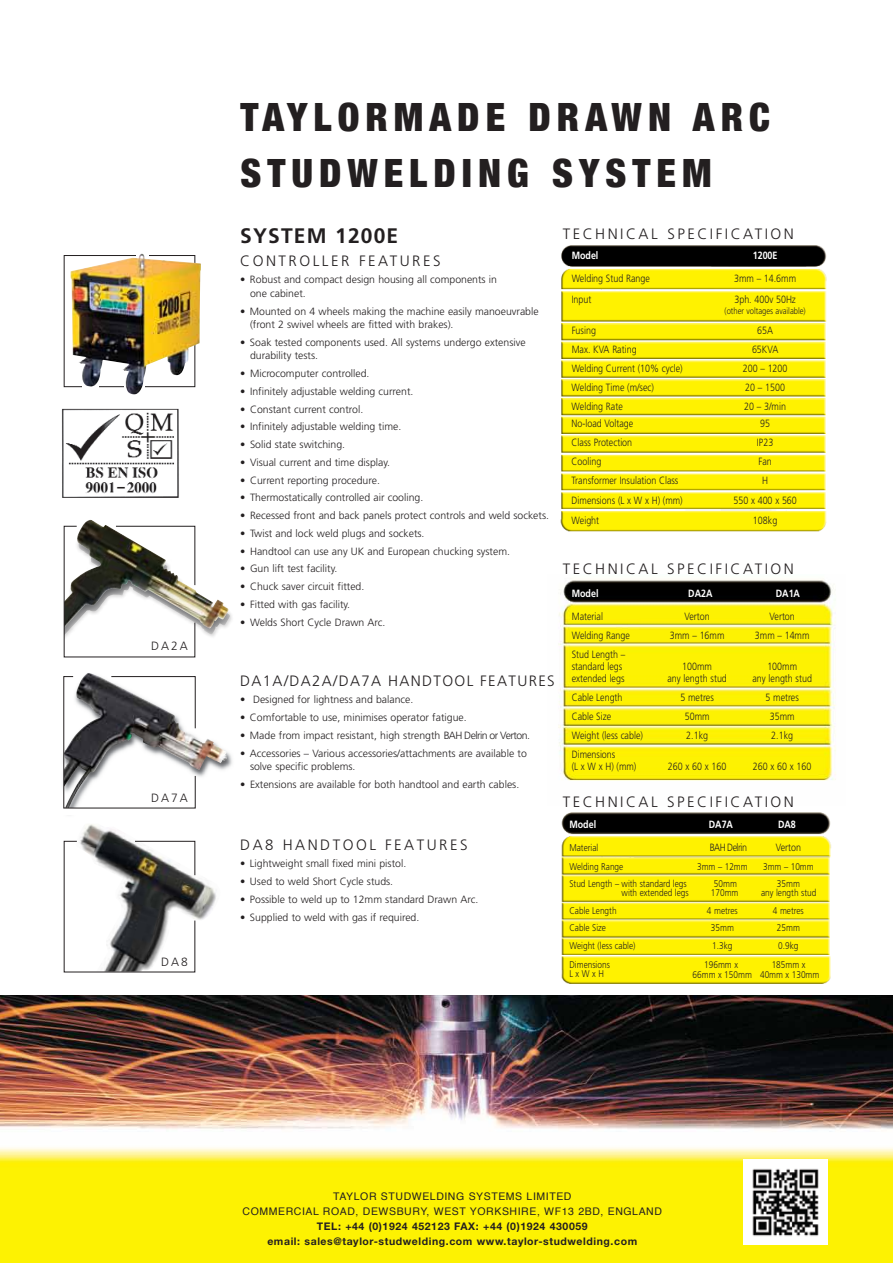
<style>
.page{position:relative;width:893px;height:1263px;background:#fff}
.page>*{position:absolute;margin:0;border:0;box-sizing:border-box;transform-origin:0 0}
.t1{font:900 condensed 39px/55.3px "Helvetica Neue";letter-spacing:.155em;color:#231f20}
.t2{font:700 21px "Frutiger";letter-spacing:.055em;color:#231f20}
.t3{font:300 15px "Frutiger";letter-spacing:.165em;color:#231f20}
.t4{font:300 15px "Frutiger";letter-spacing:.09em;color:#231f20}
.t5{font:300 12px "Frutiger";letter-spacing:.165em;color:#231f20}
.t6{font:300 10.5px/13.5px "Frutiger";color:#231f20}
.t7{font:300 10.5px/12px "Frutiger";color:#231f20;scale:.85 1}
.t8{font:700 10.5px/15px "Helvetica Neue";letter-spacing:.055em;color:#231f20;text-align:center}
.t9{font:10.5px/15px "Helvetica";letter-spacing:.055em;color:#231f20;text-align:center}
.t10{font:700 10.5px "Frutiger";color:#fff;scale:.85 1}
.t11{font:300 10.5px "Frutiger";letter-spacing:-.055em;color:#231f20;scale:.85 1}
.t12{font:300 9.75px/17.5px "Frutiger";color:#231f20;text-align:center;scale:.85 1}
.t13{font:300 9px "Frutiger";color:#231f20;scale:.85 1}
</style>
<div class="page">
<img style="left:561px;top:812px;width:270px;height:172px">
<img style="left:0;top:995px;width:893px;height:268px">
<img style="left:80px;top:824px;width:136px;height:96px">
<svg style="left:63px;top:840px;width:133px;height:133px"></svg>
<img style="left:61px;top:408px;width:118px;height:90px">
<img style="left:196px;top:737px;width:31px;height:40px">
<svg style="left:63px;top:673px;width:133px;height:136px"></svg>
<svg style="left:63px;top:525px;width:167px;height:133px"></svg>
<img style="left:560px;top:245px;width:267px;height:287px">
<img style="left:558px;top:580px;width:278px;height:201px">
<img style="left:70px;top:254px;width:131px;height:140px">
<img style="left:744px;top:1160px;width:84px;height:84px">
<p class="t5" style="left:151px;top:639px;width:38px">DA2A</p>
<p class="t5" style="left:151px;top:791px;width:38px">DA7A</p>
<p class="t5" style="left:161px;top:955px;width:28px">DA8</p>
<h1 class="t1" style="left:240px;top:87px;width:531px">TAYLORMADE DRAWN ARC<br>STUDWELDING SYSTEM</h1>
<h2 class="t2" style="left:240px;top:224px;width:160px">SYSTEM 1200E</h2>
<h3 class="t3" style="left:240px;top:252px;width:202px">CONTROLLER FEATURES</h3>
<p class="t6" style="left:250px;top:273px;width:249px;text-indent:-10px">• Robust and compact design housing all components in one cabinet.</p>
<p class="t6" style="left:250px;top:304px;width:290px;text-indent:-10px">• Mounted on 4 wheels making the machine easily manoeuvrable (front 2 swivel wheels are fitted with brakes).</p>
<p class="t6" style="left:250px;top:335px;width:277px;text-indent:-10px">• Soak tested components used. All systems undergo extensive durability tests.</p>
<p class="t6" style="left:240px;top:367px;width:131px">• Microcomputer controlled.</p>
<p class="t6" style="left:240px;top:384px;width:175px">• Infinitely adjustable welding current.</p>
<p class="t6" style="left:240px;top:402px;width:125px">• Constant current control.</p>
<p class="t6" style="left:240px;top:420px;width:163px">• Infinitely adjustable welding time.</p>
<p class="t6" style="left:240px;top:438px;width:106px">• Solid state switching.</p>
<p class="t6" style="left:240px;top:455px;width:151px">• Visual current and time display.</p>
<p class="t6" style="left:240px;top:473px;width:141px">• Current reporting procedure.</p>
<p class="t6" style="left:240px;top:491px;width:185px">• Thermostatically controlled air cooling.</p>
<p class="t6" style="left:240px;top:509px;width:310px">• Recessed front and back panels protect controls and weld sockets.</p>
<p class="t6" style="left:240px;top:526px;width:186px">• Twist and lock weld plugs and sockets.</p>
<p class="t6" style="left:240px;top:544px;width:271px">• Handtool can use any UK and European chucking system.</p>
<p class="t6" style="left:240px;top:562px;width:99px">• Gun lift test facility.</p>
<p class="t6" style="left:240px;top:580px;width:126px">• Chuck saver circuit fitted.</p>
<p class="t6" style="left:240px;top:597px;width:111px">• Fitted with gas facility.</p>
<p class="t6" style="left:240px;top:615px;width:147px">• Welds Short Cycle Drawn Arc.</p>
<h3 class="t4" style="left:240px;top:672px;width:316px">DA1A/DA2A/DA7A HANDTOOL FEATURES</h3>
<p class="t6" style="left:240px;top:693px;width:175px">• Designed for lightness and balance.</p>
<p class="t6" style="left:240px;top:711px;width:228px">• Comfortable to use, minimises operator fatigue.</p>
<p class="t6" style="left:240px;top:729px;width:291px">• Made from impact resistant, high strength BAH Delrin or Verton.</p>
<p class="t6" style="left:250px;top:746px;width:278px;text-indent:-10px">• Accessories – Various accessories/attachments are available to solve specific problems.</p>
<p class="t6" style="left:240px;top:778px;width:281px">• Extensions are available for both handtool and earth cables.</p>
<h3 class="t3" style="left:240px;top:836px;width:229px">DA8 HANDTOOL FEATURES</h3>
<p class="t6" style="left:240px;top:857px;width:168px">• Lightweight small fixed mini pistol.</p>
<p class="t6" style="left:240px;top:875px;width:154px">• Used to weld Short Cycle studs.</p>
<p class="t6" style="left:240px;top:892px;width:240px">• Possible to weld up to 12mm standard Drawn Arc.</p>
<p class="t6" style="left:240px;top:910px;width:181px">• Supplied to weld with gas if required.</p>
<h3 class="t3" style="left:563px;top:225px;width:233px">TECHNICAL SPECIFICATION</h3>
<p class="t10" style="left:572px;top:250px;width:33px">Model</p>
<p class="t10" style="left:753px;top:250px;width:31px">1200E</p>
<p class="t7" style="left:572px;top:272px;width:94px">Welding Stud Range</p>
<p class="t7" style="left:734px;top:272px;width:74px">3mm – 14.6mm</p>
<p class="t7" style="left:572px;top:293px;width:25px">tupn I</p>
<p class="t7" style="left:734px;top:293px;width:74px">zH05v004. hp3</p>
<p class="t13" style="left:725px;top:306px;width:97px">(other voltages available)</p>
<p class="t7" style="left:572px;top:324px;width:30px">gn i suF</p>
<p class="t7" style="left:757px;top:324px;width:20px">A56</p>
<p class="t7" style="left:572px;top:343px;width:78px">M a x . K V gni taRA</p>
<p class="t7" style="left:752px;top:343px;width:32px">AVK56</p>
<p class="t7" style="left:572px;top:362px;width:132px">Welding Current (10% cycle)</p>
<p class="t7" style="left:743px;top:362px;width:54px">200 – 1200</p>
<p class="t7" style="left:572px;top:381px;width:98px">W miTgnidle m(e )ces/</p>
<p class="t7" style="left:745px;top:381px;width:48px">0051–02</p>
<p class="t7" style="left:572px;top:400px;width:62px">W etaRgnidle</p>
<p class="t7" style="left:744px;top:400px;width:51px">m/ 3–02 n i</p>
<p class="t7" style="left:572px;top:417px;width:74px">egat l oVdao l -oN</p>
<p class="t7" style="left:760px;top:417px;width:13px">59</p>
<p class="t7" style="left:572px;top:436px;width:73px">C l a s s P r noi tceto</p>
<p class="t7" style="left:757px;top:436px;width:21px">32P I</p>
<p class="t7" style="left:572px;top:455px;width:37px">gn i l ooC</p>
<p class="t7" style="left:758px;top:455px;width:17px">naF</p>
<p class="t7" style="left:572px;top:475px;width:127px">Transformer Insulation Class</p>
<p class="t7" style="left:762px;top:475px;width:9px">H</p>
<p class="t7" style="left:572px;top:494px;width:132px">Dimensions (L x W x H) (mm)</p>
<p class="t7" style="left:733px;top:494px;width:76px">550 x 400 x 560</p>
<p class="t7" style="left:572px;top:514px;width:34px">W thgie</p>
<p class="t7" style="left:753px;top:514px;width:30px">gk801</p>
<h3 class="t3" style="left:563px;top:561px;width:233px">TECHNICAL SPECIFICATION</h3>
<p class="t10" style="left:572px;top:587px;width:33px">Model</p>
<p class="t10" style="left:688px;top:587px;width:30px">DA2A</p>
<p class="t10" style="left:776px;top:587px;width:30px">DA1A</p>
<p class="t7" style="left:572px;top:610px;width:38px">Material</p>
<p class="t7" style="left:684px;top:610px;width:31px">Verton</p>
<p class="t7" style="left:770px;top:610px;width:31px">Verton</p>
<p class="t7" style="left:572px;top:629px;width:70px">Welding Range</p>
<p class="t7" style="left:670px;top:629px;width:66px">3mm – 16mm</p>
<p class="t7" style="left:755px;top:629px;width:66px">3mm – 14mm</p>
<p class="t7" style="left:572px;top:648px;width:64px">Stud Length – standard legs</p>
<p class="t7" style="left:682px;top:660px;width:37px">100mm</p>
<p class="t7" style="left:767px;top:660px;width:37px">100mm</p>
<p class="t7" style="left:572px;top:672px;width:64px">extended legs</p>
<p class="t7" style="left:667px;top:672px;width:72px">any length stud</p>
<p class="t7" style="left:752px;top:672px;width:72px">any length stud</p>
<p class="t7" style="left:572px;top:691px;width:61px">Cable Length</p>
<p class="t7" style="left:680px;top:691px;width:41px">5 metres</p>
<p class="t7" style="left:766px;top:691px;width:41px">5 metres</p>
<p class="t7" style="left:572px;top:710px;width:48px">Cable Size</p>
<p class="t7" style="left:685px;top:710px;width:31px">50mm</p>
<p class="t7" style="left:770px;top:710px;width:31px">35mm</p>
<p class="t7" style="left:572px;top:729px;width:85px">Weight (less cable)</p>
<p class="t7" style="left:686px;top:729px;width:27px">2.1kg</p>
<p class="t7" style="left:771px;top:729px;width:27px">2.1kg</p>
<p class="t7" style="left:572px;top:748px;width:78px">Dimensions<br>(L x W x H) (mm)</p>
<p class="t7" style="left:668px;top:760px;width:70px">260 x 60 x 160</p>
<p class="t7" style="left:753px;top:760px;width:70px">260 x 60 x 160</p>
<h3 class="t3" style="left:563px;top:793px;width:233px">TECHNICAL SPECIFICATION</h3>
<p class="t10" style="left:569px;top:818px;width:33px">M l edo</p>
<p class="t10" style="left:778px;top:818px;width:23px">DA8</p>
<p class="t12" style="left:569px;top:838px;width:36px">Material</p>
<p class="t7" style="left:776px;top:841px;width:31px">Verton</p>
<p class="t12" style="left:569px;top:857px;width:65px">W egnaRgn i d l e</p>
<p class="t12" style="left:763px;top:857px;width:61px">m3 m m0 1– m</p>
<p class="t12" style="left:569px;top:875px;width:140px">Stud Length – with standard legs</p>
<p class="t12" style="left:777px;top:875px;width:29px">35mm</p>
<p class="t12" style="left:622px;top:884px;width:81px">with extended legs</p>
<p class="t12" style="left:569px;top:901px;width:57px">Cable Length</p>
<p class="t12" style="left:773px;top:901px;width:38px">4 metres</p>
<p class="t12" style="left:569px;top:919px;width:45px">Cable Size</p>
<p class="t12" style="left:777px;top:919px;width:29px">25mm</p>
<p class="t12" style="left:569px;top:936px;width:79px">W )elbacssel (thgie</p>
<p class="t12" style="left:778px;top:936px;width:25px">gk9.0</p>
<p class="t12" style="left:569px;top:960px;width:49px;line-height:9px;text-align:left">Dimensions<br>L x W x H</p>
<p class="t12" style="left:760px;top:960px;width:71px;line-height:9.9px">185mm x<br>40mm x 130mm</p>
<p class="t10" style="left:709px;top:818px;width:30px">DA7A</p>
<p class="t11" style="left:710px;top:841px;width:45px">BAH Delrin</p>
<p class="t12" style="left:714px;top:857px;width:41px;text-align:left;text-indent:-17px">m3 m – 12mm<br>50mm</p>
<p class="t12" style="left:707px;top:901px;width:38px">4 metres<br>35mm<br>1.3 gk</p>
<p class="t12" style="left:761px;top:884px;width:67px">any length stud</p>
<p class="t12" style="left:711px;top:884px;width:34px">170mm</p>
<p class="t12" style="left:692px;top:960px;width:71px;line-height:9.9px">196mm x<br>66mm x 150mm</p>
<p class="t9" style="left:243px;top:1189px;width:421px">TAYLOR STUDWELDING SYSTEMS LIMITED<br>COMMERCIAL ROAD, DEWSBURY, WEST YORKSHIRE, WF13 2BD, ENGLAND</p>
<p class="t8" style="left:267px;top:1218px;width:371px">TEL: +44 (0)1924 452123 FAX: +44 (0)1924 430059<br>email: sales@taylor-studwelding.com www.taylor-studwelding.com</p>
</div>
